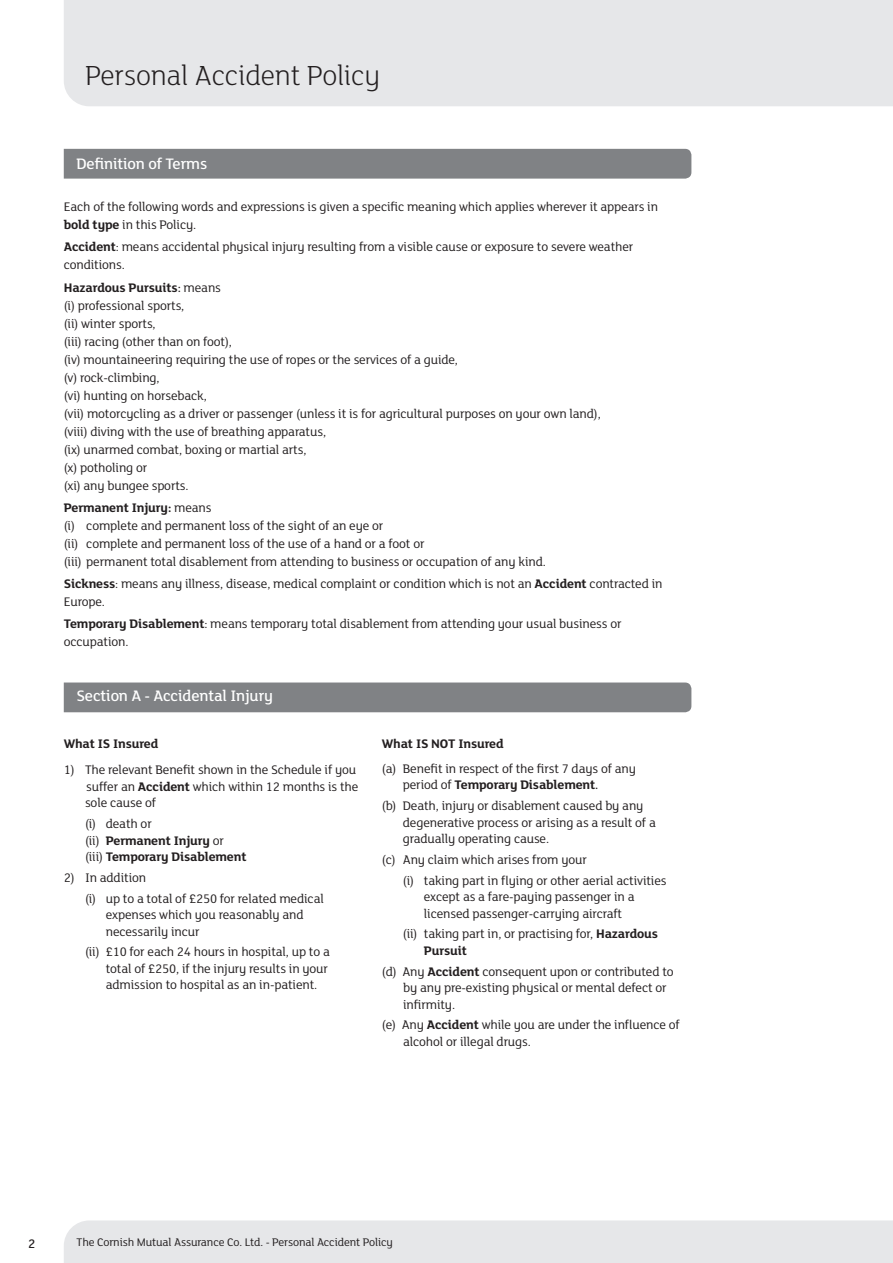
<style>
.page{position:relative;width:893px;height:1263px;background:#fff}
.page>*{position:absolute;margin:0;border:0;box-sizing:border-box;transform-origin:0 0}
.t1{font:300 30px "FS Lola";letter-spacing:-.01em;color:#231f20}
.t2{font:500 16.5px "FS Lola";letter-spacing:-.01em;color:#fff}
.t3{font:13.5px/18px "FS Lola";letter-spacing:-.01em;color:#231f20}
.t4{font:700 13.5px/16.5px "FS Lola";letter-spacing:-.01em;color:#231f20}
.t5{font:500 13.5px "FS Lola";color:#231f20}
.t6{font:12px "FS Lola";letter-spacing:-.01em;color:#231f20}
.s1{font-weight:700}
.s2{font-weight:500}
.s3{font-weight:400}
</style>
<div class="page">
<div style="left:64px;top:1220px;width:829px;height:43px;background:#e6e7e9"></div>
<div style="left:64px;top:0;width:829px;height:106px;background:#e6e7e9"></div>
<div style="left:64px;top:682px;width:627px;height:30px;background:#808285"></div>
<div style="left:64px;top:149px;width:627px;height:30px;background:#808285"></div>
<h1 class="t1" style="left:85px;top:55px;width:297px">Personal Accident Policy</h1>
<p class="t2" style="left:77px;top:153px;width:132px">Definition of Terms</p>
<p class="t3" style="left:64px;top:197px;width:596px">Each of the following words and expressions is given a specific meaning which applies wherever it appears in <span class="s1">bold type</span> in this Policy.</p>
<p class="t3" style="left:64px;top:238px;width:571px"><span class="s1">Accident</span>: means accidental physical injury resulting from a visible cause or exposure to severe weather conditions.</p>
<p class="t3" style="left:64px;top:278px;width:538px"><span class="s1">Hazardous Pursuits</span><span class="s2">:</span> means<br>(i) professional sports,<br>(ii) winter sports,<br>(iii) racing (other than on foot),<br>(iv) mountaineering requiring the use of ropes or the services of a guide,<br>(v) rock-climbing,<br>(vi) hunting on horseback,<br>(vii) motorcycling as a driver or passenger (unless it is for agricultural purposes on your own land), (viii) diving with the use of breathing apparatus,<br>(ix) unarmed combat, boxing or martial arts,<br>(x) potholing or<br>(xi) any bungee sports.</p>
<p class="t3" style="left:64px;top:498px;width:484px"><span class="s1">Permanent Injury:</span> means<br>(i) complete and permanent loss of the sight of an eye or<br>(ii) complete and permanent loss of the use of a hand or a foot or<br>(iii) permanent total disablement from attending to business or occupation of any kind.</p>
<p class="t3" style="left:64px;top:574px;width:600px"><span class="s1">Sickness</span>: means any illness, disease, medical complaint or condition which is not an <span class="s1">Accident</span> contracted in<br>Europe.</p>
<p class="t3" style="left:64px;top:614px;width:559px"><span class="s1">Temporary Disablement</span>: means temporary total disablement from attending your usual business or occupation.</p>
<p class="t2" style="left:77px;top:685px;width:198px">Section A - Accidental Injury</p>
<p class="t4" style="left:64px;top:734px;width:96px">What IS Insured</p>
<p class="t3" style="left:85px;top:761px;width:275px;line-height:16.5px;text-indent:-21px">1) The relevant Benefit shown in the Schedule if you suffer an <span class="s1">Accident</span> which within 12 months is the sole cause of</p>
<p class="t4" style="left:85px;top:815px;width:163px"><span class="s3">(i) death or<br>(ii)</span> Permanent Injury <span class="s3">or<br>(iii)</span> Temporary Disablement</p>
<p class="t3" style="left:85px;top:866px;width:240px;line-height:20.7px;text-indent:-21px">2) In addition<br>(i) up to a total of £250 for related medical</p>
<p class="t3" style="left:106px;top:906px;width:199px;line-height:16.5px">expenses which you reasonably and necessarily incur</p>
<p class="t3" style="left:106px;top:943px;width:226px;line-height:16.5px;text-indent:-21px">(ii) £10 for each 24 hours in hospital, up to a total of £250, if the injury results in your admission to hospital as an in-patient.</p>
<p class="t4" style="left:382px;top:734px;width:123px">What IS NOT Insured</p>
<p class="t3" style="left:403px;top:760px;width:235px;line-height:16.5px;text-indent:-21px">(a) Benefit in respect of the first 7 days of any period of <span class="s1">Temporary Disablement</span><span class="s2">.</span></p>
<p class="t3" style="left:403px;top:797px;width:254px;line-height:16.5px;text-indent:-21px">(b) Death, injury or disablement caused by any degenerative process or arising as a result of a gradually operating cause.</p>
<p class="t3" style="left:403px;top:848px;width:265px;line-height:20.7px;text-indent:-21px">(c) Any claim which arises from your<br>(i) taking part in flying or other aerial activities</p>
<p class="t3" style="left:424px;top:888px;width:212px;line-height:16.5px">except as a fare-paying passenger in a licensed passenger-carrying aircraft</p>
<p class="t3" style="left:424px;top:925px;width:236px;line-height:16.5px;text-indent:-21px">(ii) taking part in, or practising for, <span class="s1">Hazardous<br>Pursuit</span></p>
<p class="t3" style="left:403px;top:962px;width:272px;line-height:16.5px;text-indent:-21px">(d) Any <span class="s1">Accident</span> consequent upon or contributed to by any pre-existing physical or mental defect or infirmity.</p>
<p class="t3" style="left:403px;top:1016px;width:278px;line-height:16.5px;text-indent:-21px">(e) Any <span class="s1">Accident</span> while you are under the influence of alcohol or illegal drugs.</p>
<p class="t5" style="left:28px;top:1234px;width:9px">2</p>
<p class="t6" style="left:77px;top:1235px;width:318px">The Cornish Mutual Assurance Co. Ltd. - Personal Accident Policy</p>
</div>
